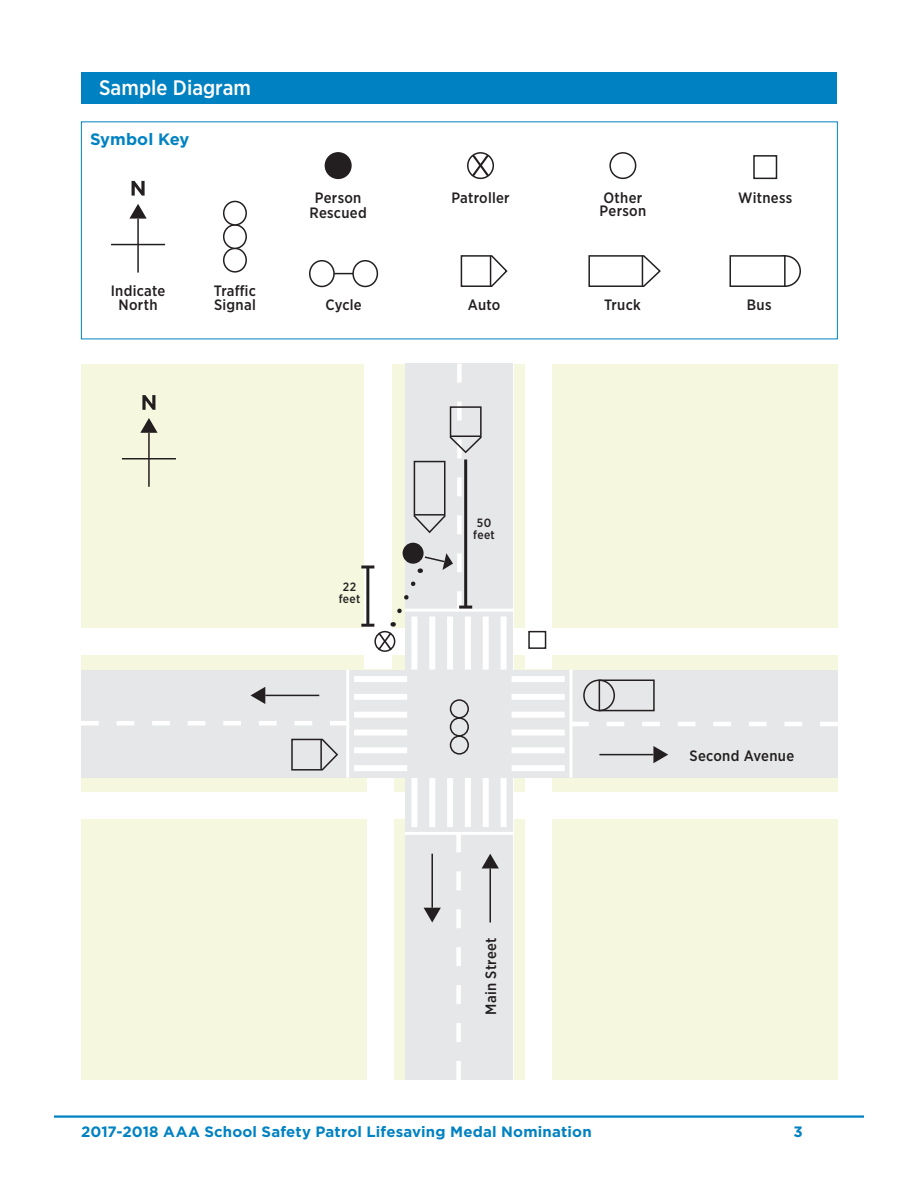
<style>
.page{position:relative;width:918px;height:1188px;background:#fff}
.page>*{position:absolute;margin:0;border:0;box-sizing:border-box;transform-origin:0 0}
.t1{font:500 21px "Gotham Narrow";color:#fff}
.t2{font:700 16.5px "Gotham";color:#0082c2}
.t3{font:500 15px/13.5px "Gotham Narrow";letter-spacing:.02em;color:#231f20;text-align:center}
.t4{font:700 15px "Gotham";letter-spacing:.01em;color:#0082c2}
.t5{font:500 12px/12px "Gotham Narrow";letter-spacing:.025em;color:#231f20;text-align:center}
</style>
<div class="page">
<hr style="left:54px;top:1115px;width:810px;height:3px;background:#0082c2">
<div style="left:81px;top:364px;width:324px;height:306px;background:#f5f8de"></div>
<div style="left:514px;top:364px;width:324px;height:306px;background:#f5f8de"></div>
<div style="left:81px;top:774px;width:324px;height:306px;background:#f5f8de"></div>
<div style="left:514px;top:774px;width:324px;height:306px;background:#f5f8de"></div>
<div style="left:405px;top:364px;width:108px;height:716px;background:#e6e7e8"></div>
<hr style="left:405px;top:609px;width:108px;height:3px;background:#fff">
<div style="left:411px;top:616px;width:6px;height:54px;background:#fff"></div>
<div style="left:429px;top:616px;width:6px;height:54px;background:#fff"></div>
<div style="left:447px;top:616px;width:6px;height:54px;background:#fff"></div>
<div style="left:465px;top:616px;width:6px;height:54px;background:#fff"></div>
<div style="left:483px;top:616px;width:6px;height:54px;background:#fff"></div>
<div style="left:501px;top:616px;width:6px;height:54px;background:#fff"></div>
<svg style="left:456px;top:835px;width:5px;height:245px"></svg>
<hr style="left:405px;top:832px;width:108px;height:3px;background:#fff">
<div style="left:501px;top:774px;width:6px;height:53px;background:#fff"></div>
<div style="left:483px;top:774px;width:6px;height:53px;background:#fff"></div>
<div style="left:465px;top:774px;width:6px;height:53px;background:#fff"></div>
<div style="left:447px;top:774px;width:6px;height:53px;background:#fff"></div>
<div style="left:429px;top:774px;width:6px;height:53px;background:#fff"></div>
<div style="left:411px;top:774px;width:6px;height:53px;background:#fff"></div>
<div style="left:81px;top:670px;width:757px;height:108px;background:#e6e7e8"></div>
<svg style="left:572px;top:722px;width:266px;height:4px"></svg>
<hr style="left:569px;top:670px;width:3px;height:108px;background:#fff">
<div style="left:512px;top:676px;width:53px;height:6px;background:#fff"></div>
<div style="left:512px;top:694px;width:53px;height:6px;background:#fff"></div>
<div style="left:512px;top:712px;width:53px;height:6px;background:#fff"></div>
<div style="left:512px;top:730px;width:53px;height:6px;background:#fff"></div>
<div style="left:512px;top:747px;width:53px;height:6px;background:#fff"></div>
<div style="left:512px;top:765px;width:53px;height:6px;background:#fff"></div>
<svg style="left:81px;top:721px;width:265px;height:4px"></svg>
<hr style="left:346px;top:670px;width:3px;height:108px;background:#fff">
<div style="left:354px;top:765px;width:53px;height:6px;background:#fff"></div>
<div style="left:354px;top:747px;width:53px;height:6px;background:#fff"></div>
<div style="left:354px;top:730px;width:53px;height:6px;background:#fff"></div>
<div style="left:354px;top:712px;width:53px;height:6px;background:#fff"></div>
<div style="left:354px;top:694px;width:53px;height:6px;background:#fff"></div>
<div style="left:354px;top:676px;width:53px;height:6px;background:#fff"></div>
<div style="left:81px;top:72px;width:756px;height:32px;background:#0082c2"></div>
<hr style="left:111px;top:244px;width:54px;height:1px;background:#231f20">
<hr style="left:137px;top:219px;width:2px;height:54px;background:#231f20">
<svg style="left:129px;top:204px;width:18px;height:15px"></svg>
<svg style="left:132px;top:181px;width:13px;height:15px"></svg>
<div style="left:223px;top:248px;width:24px;height:25px;border:2px solid #231f20;border-radius:50%"></div>
<div style="left:223px;top:224px;width:24px;height:25px;border:2px solid #231f20;border-radius:50%"></div>
<div style="left:223px;top:201px;width:24px;height:25px;border:2px solid #231f20;border-radius:50%"></div>
<div style="left:309px;top:260px;width:26px;height:27px;border:2px solid #231f20;border-radius:50%"></div>
<div style="left:352px;top:260px;width:26px;height:27px;border:2px solid #231f20;border-radius:50%"></div>
<svg style="left:334px;top:273px;width:19px;height:1px"></svg>
<svg style="left:460px;top:255px;width:48px;height:32px"></svg>
<hr style="left:490px;top:256px;width:1px;height:30px;background:#231f20">
<svg style="left:588px;top:255px;width:73px;height:32px"></svg>
<hr style="left:642px;top:256px;width:1px;height:30px;background:#231f20">
<div style="left:769px;top:255px;width:32px;height:32px;border:2px solid #231f20;border-radius:50%"></div>
<div style="left:730px;top:256px;width:55px;height:30px;background:#fff"></div>
<div style="left:730px;top:255px;width:56px;height:32px;border:2px solid #231f20"></div>
<div style="left:325px;top:153px;width:26px;height:25px;background:#231f20;border-radius:50%"></div>
<div style="left:325px;top:152px;width:27px;height:27px;border:2px solid #231f20;border-radius:50%"></div>
<div style="left:467px;top:152px;width:27px;height:27px;border:2px solid #231f20;border-radius:50%"></div>
<svg style="left:472px;top:155px;width:18px;height:21px"></svg>
<div style="left:609px;top:152px;width:27px;height:27px;border:2px solid #231f20;border-radius:50%"></div>
<div style="left:753px;top:155px;width:24px;height:24px;border:2px solid #231f20"></div>
<div style="left:450px;top:735px;width:19px;height:20px;border:2px solid #231f20;border-radius:50%"></div>
<div style="left:450px;top:717px;width:19px;height:20px;border:2px solid #231f20;border-radius:50%"></div>
<div style="left:450px;top:699px;width:19px;height:19px;border:2px solid #231f20;border-radius:50%"></div>
<div style="left:583px;top:680px;width:32px;height:31px;border:2px solid #231f20;border-radius:50%"></div>
<div style="left:599px;top:680px;width:56px;height:31px;border:2px solid #231f20"></div>
<hr style="left:122px;top:458px;width:54px;height:2px;background:#231f20">
<hr style="left:148px;top:433px;width:2px;height:54px;background:#231f20">
<svg style="left:140px;top:418px;width:18px;height:15px"></svg>
<svg style="left:142px;top:395px;width:13px;height:15px"></svg>
<svg style="left:291px;top:738px;width:47px;height:33px"></svg>
<hr style="left:320px;top:739px;width:2px;height:31px;background:#231f20">
<div style="left:525px;top:364px;width:27px;height:305px;background:#fff"></div>
<div style="left:365px;top:364px;width:27px;height:305px;background:#fff"></div>
<div style="left:525px;top:778px;width:27px;height:306px;background:#fff"></div>
<div style="left:367px;top:778px;width:27px;height:306px;background:#fff"></div>
<div style="left:514px;top:628px;width:324px;height:27px;background:#fff"></div>
<div style="left:81px;top:628px;width:324px;height:27px;background:#fff"></div>
<div style="left:81px;top:792px;width:324px;height:27px;background:#fff"></div>
<div style="left:514px;top:792px;width:324px;height:27px;background:#fff"></div>
<div style="left:528px;top:631px;width:18px;height:18px;border:2px solid #231f20"></div>
<div style="left:374px;top:631px;width:21px;height:21px;border:2px solid #231f20;border-radius:50%"></div>
<svg style="left:378px;top:633px;width:14px;height:16px"></svg>
<hr style="left:599px;top:754px;width:54px;height:1px;background:#231f20">
<svg style="left:653px;top:746px;width:15px;height:17px"></svg>
<hr style="left:265px;top:695px;width:54px;height:1px;background:#231f20">
<svg style="left:251px;top:687px;width:14px;height:17px"></svg>
<hr style="left:431px;top:854px;width:2px;height:54px;background:#231f20">
<svg style="left:424px;top:908px;width:17px;height:14px"></svg>
<hr style="left:489px;top:868px;width:2px;height:54px;background:#231f20">
<svg style="left:482px;top:854px;width:17px;height:14px"></svg>
<hr style="left:366px;top:567px;width:3px;height:58px;background:#231f20">
<svg style="left:361px;top:624px;width:13px;height:3px"></svg>
<svg style="left:361px;top:565px;width:13px;height:3px"></svg>
<svg style="left:393px;top:364px;width:89px;height:263px"></svg>
<h1 class="t1" style="left:99px;top:74px;width:154px">Sample Diagram</h1>
<p class="t2" style="left:90px;top:130px;width:101px">Symbol Key</p>
<p class="t3" style="left:111px;top:284px;width:56px">Indicate<br>North</p>
<p class="t3" style="left:214px;top:284px;width:44px;text-align:left">Traffic<br>Signal</p>
<p class="t3" style="left:310px;top:190px;width:59px;line-height:15px">Person<br>Rescued</p>
<p class="t3" style="left:451px;top:190px;width:60px">Patroller</p>
<p class="t3" style="left:600px;top:190px;width:48px;text-align:left">Other<br>Person</p>
<p class="t3" style="left:738px;top:190px;width:56px">Witness</p>
<p class="t3" style="left:325px;top:298px;width:38px">Cycle</p>
<p class="t3" style="left:468px;top:298px;width:34px">Auto</p>
<p class="t3" style="left:604px;top:298px;width:38px">Truck</p>
<p class="t3" style="left:747px;top:298px;width:26px">Bus</p>
<p class="t5" style="left:339px;top:581px;width:23px">22 feet</p>
<p class="t5" style="left:473px;top:517px;width:23px">50 feet</p>
<p class="t3" style="left:484px;top:1015px;width:79px;rotate:-90deg">Main Street</p>
<p class="t3" style="left:690px;top:748px;width:106px">Second Avenue</p>
<p class="t4" style="left:81px;top:1123px;width:512px">2017-2018 AAA School Safety Patrol Lifesaving Medal Nomination</p>
<p class="t4" style="left:794px;top:1123px;width:11px">3</p>
</div>
